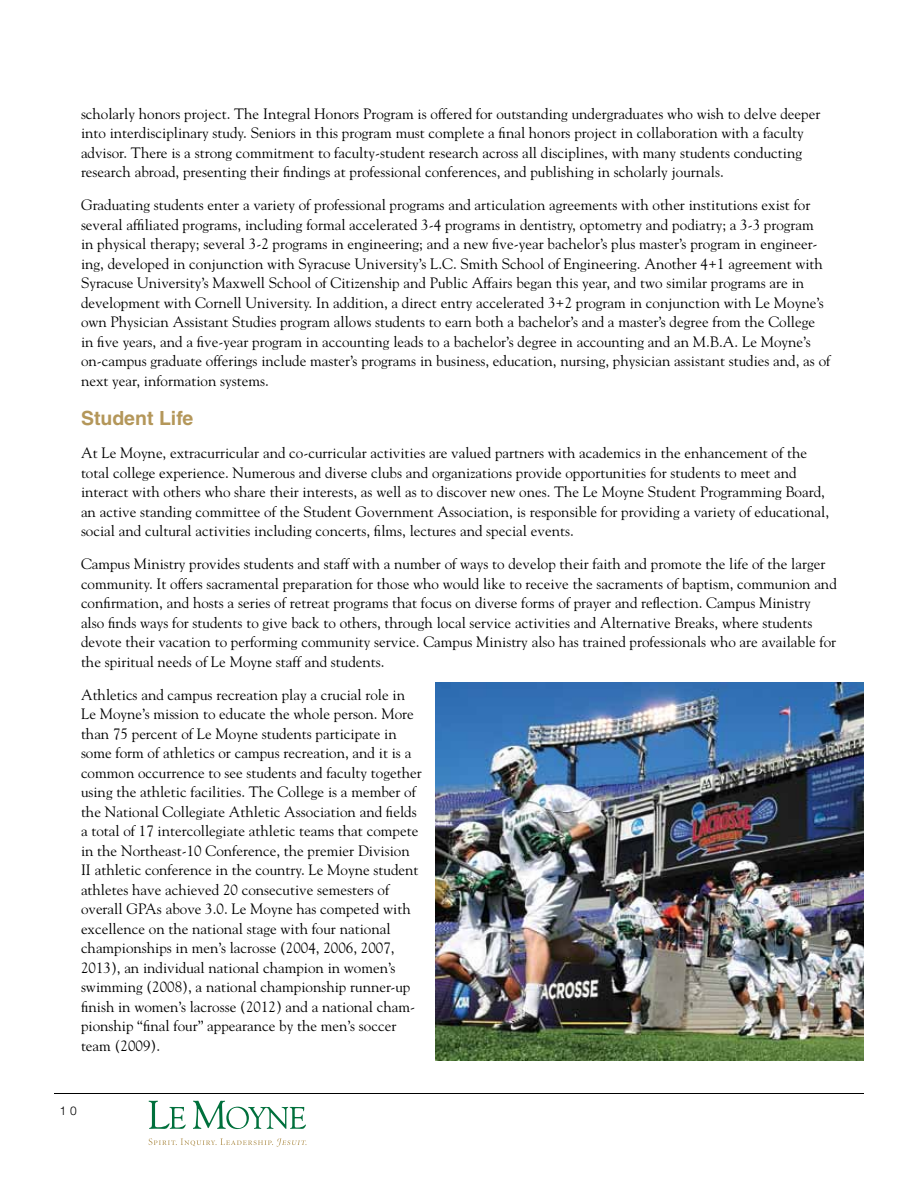
<style>
.page{position:relative;width:918px;height:1188px;background:#fff}
.page>*{position:absolute;margin:0;border:0;box-sizing:border-box;transform-origin:0 0}
.t1{font:700 19.5px "Helvetica";color:#b4975a}
.t2{font:15px/19.5px "Goudy";color:#000}
.t3{font:300 12px "Helvetica";color:#000}
</style>
<div class="page">
<hr style="left:54px;top:1093px;width:810px;height:1px;background:#000">
<svg style="left:149px;top:1101px;width:37px;height:28px"></svg>
<svg style="left:193px;top:1100px;width:113px;height:29px"></svg>
<svg style="left:148px;top:1138px;width:158px;height:9px"></svg>
<img style="left:435px;top:682px;width:429px;height:379px">
<p class="t2" style="left:81px;top:103px;width:741px">scholarly honors project. The Integral Honors Program is offered for outstanding undergraduates who wish to delve deeper into interdisciplinary study. Seniors in this program must complete a final honors project in collaboration with a faculty advisor. There is a strong commitment to faculty-student research across all disciplines, with many students conducting research abroad, presenting their findings at professional conferences, and publishing in scholarly journals.</p>
<p class="t2" style="left:81px;top:195px;width:751px">Graduating students enter a variety of professional programs and articulation agreements with other institutions exist for several affiliated programs, including formal accelerated 3-4 programs in dentistry, optometry and podiatry; a 3-3 program<br>in physical therapy; several 3-2 programs in engineering; and a new five-year bachelor’s plus master’s program in engineer&shy;ing, developed in conjunction with Syracuse University’s L.C. Smith School of Engineering. Another 4+1 agreement with Syracuse University’s Maxwell School of Citizenship and Public Affairs began this year, and two similar programs are in development with Cornell University. In addition, a direct entry accelerated 3+2 program in conjunction with Le Moyne’s own Physician Assistant Studies program allows students to earn both a bachelor’s and a master’s degree from the College in five years, and a five-year program in accounting leads to a bachelor’s degree in accounting and an M.B.A. Le Moyne’s on-campus graduate offerings include master’s programs in business, education, nursing, physician assistant studies and, as of next year, information systems.</p>
<h1 class="t1" style="left:81px;top:407px;width:114px">Student Life</h1>
<p class="t2" style="left:81px;top:443px;width:750px">At Le Moyne, extracurricular and co-curricular activities are valued partners with academics in the enhancement of the total college experience. Numerous and diverse clubs and organizations provide opportunities for students to meet and interact with others who share their interests, as well as to discover new ones. The Le Moyne Student Programming Board, an active standing committee of the Student Government Association, is responsible for providing a variety of educational, social and cultural activities including concerts, films, lectures and special events.</p>
<p class="t2" style="left:81px;top:554px;width:757px">Campus Ministry provides students and staff with a number of ways to develop their faith and promote the life of the larger community. It offers sacramental preparation for those who would like to receive the sacraments of baptism, communion and confirmation, and hosts a series of retreat programs that focus on diverse forms of prayer and reflection. Campus Ministry also finds ways for students to give back to others, through local service activities and Alternative Breaks, where students devote their vacation to performing community service. Campus Ministry also has trained professionals who are available for the spiritual needs of Le Moyne staff and students.</p>
<p class="t2" style="left:81px;top:685px;width:342px">Athletics and campus recreation play a crucial role in Le Moyne’s mission to educate the whole person. More than 75 percent of Le Moyne students participate in some form of athletics or campus recreation, and it is a common occurrence to see students and faculty together using the athletic facilities. The College is a member of the National Collegiate Athletic Association and fields a total of 17 intercollegiate athletic teams that compete in the Northeast-10 Conference, the premier Division II athletic conference in the country. Le Moyne student athletes have achieved 20 consecutive semesters of overall GPAs above 3.0. Le Moyne has competed with excellence on the national stage with four national championships in men’s lacrosse (2004, 2006, 2007, 2013), an individual national champion in women’s swimming (2008), a national championship runner-up finish in women’s lacrosse (2012) and a national cham&shy;pionship “final four” appearance by the men’s soccer team (2009).</p>
<p class="t3" style="left:59px;top:1104px;width:19px">1 0</p>
</div>
